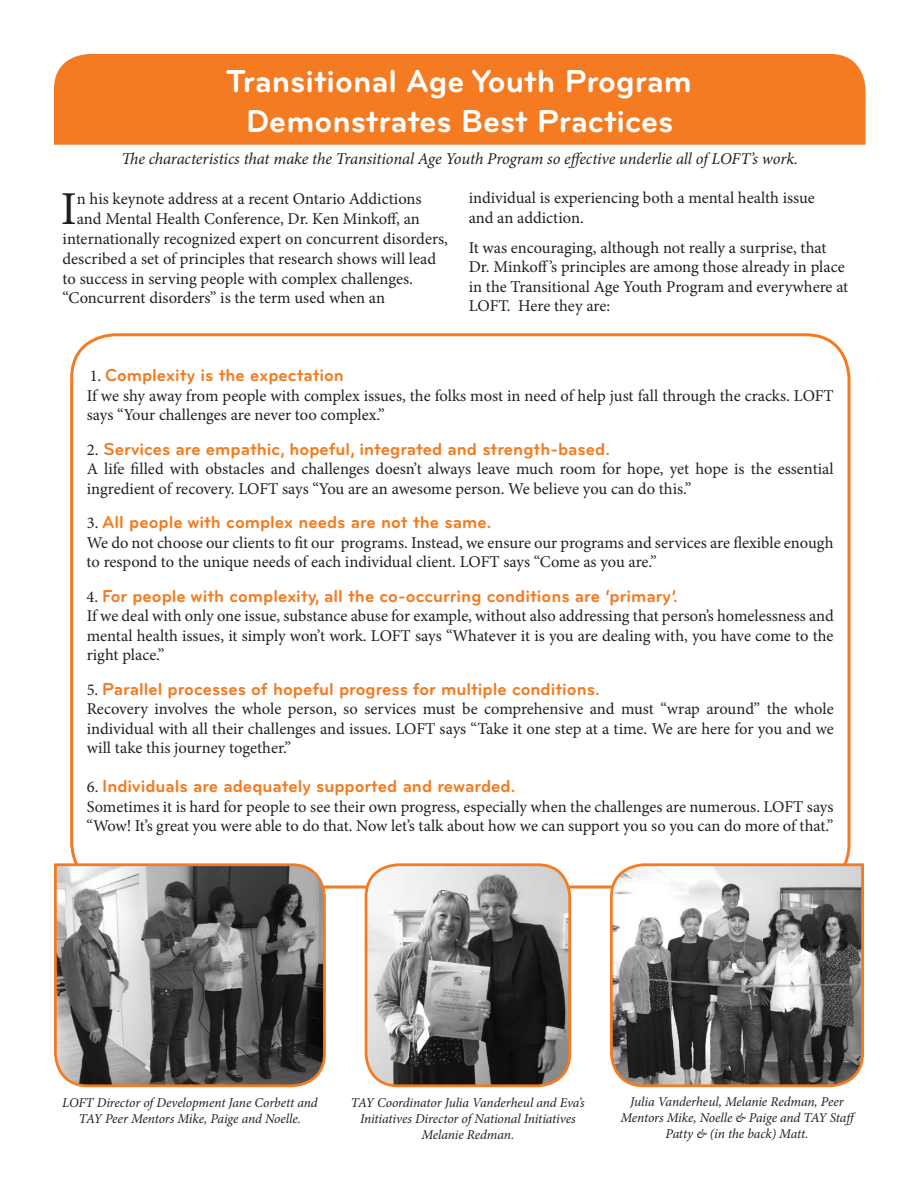
<style>
.page{position:relative;width:918px;height:1188px;background:#fff}
.page>*{position:absolute;margin:0;border:0;box-sizing:border-box;transform-origin:0 0}
.t1{font:47.25px "Minion Pro";color:#231f20}
.t2{font:700 33px/39.6px "Bryant";color:#fff;text-align:center}
.t3{font:700 18px "Bryant";color:#f47b21}
.t4{font:16.5px/19.5px "Minion Pro";color:#231f20}
.t5{font:italic 16.5px "Minion Pro";letter-spacing:-.01em;color:#231f20}
.t6{font:italic 13.5px/16.2px "Minion Pro";letter-spacing:-.01em;color:#231f20;text-align:center}
.s1{font-family:"Minion Pro";font-weight:400;font-size:16.5px;color:#231f20}
</style>
<div class="page">
<div style="left:54px;top:54px;width:812px;height:91px;background:#f47b21"></div>
<svg style="left:609px;top:862px;width:255px;height:226px;background:#898480"></svg>
<img style="left:366px;top:865px;width:204px;height:221px">
<div style="left:365px;top:863px;width:206px;height:224px;border:3px solid #f47b21;border-radius:32px"></div>
<svg style="left:54px;top:862px;width:273px;height:226px;background:#77726e"></svg>
<h2 class="t2" style="left:226px;top:61px;width:468px">Transitional Age Youth Program<br>Demonstrates Best Practices</h2>
<p class="t5" style="left:121px;top:148px;width:678px">The characteristics that make the Transitional Age Youth Program so effective underlie all of LOFT’s work.</p>
<h1 class="t1" style="left:61px;top:177px;width:18px">I</h1>
<p class="t4" style="left:77px;top:189px;width:346px">n his keynote address at a recent Ontario Addictions</p>
<p class="t4" style="left:77px;top:209px;width:345px">and Mental Health Conference, Dr. Ken Minkoff, an</p>
<p class="t4" style="left:63px;top:229px;width:387px">internationally recognized expert on concurrent disorders,</p>
<p class="t4" style="left:63px;top:249px;width:375px">described a set of principles that research shows will lead</p>
<p class="t4" style="left:63px;top:269px;width:352px">to success in serving people with complex challenges.</p>
<p class="t4" style="left:63px;top:289px;width:324px">“Concurrent disorders” is the term used when an</p>
<p class="t4" style="left:469px;top:188px;width:348px">individual is experiencing both a mental health issue and an addiction.</p>
<p class="t4" style="left:469px;top:238px;width:381px">It was encouraging, although not really a surprise, that Dr. Minkoff’s principles are among those already in place in the Transitional Age Youth Program and everywhere at LOFT. Here they are:</p>
<p class="t3" style="left:90px;top:364px;width:256px"><span class="s1">1.</span> Complexity is the expectation</p>
<p class="t4" style="left:87px;top:386px;width:749px">If we shy away from people with complex issues, the folks most in need of help just fall through the cracks. LOFT says “Your challenges are never too complex.”</p>
<p class="t3" style="left:87px;top:438px;width:525px"><span class="s1">2.</span> Services are empathic, hopeful, integrated and strength-based.</p>
<p class="t4" style="left:87px;top:459px;width:749px">A life filled with obstacles and challenges doesn’t always leave much room for hope, yet hope is the essential ingredient of recovery. LOFT says “You are an awesome person. We believe you can do this.”</p>
<p class="t3" style="left:87px;top:511px;width:406px"><span class="s1">3.</span> All people with complex needs are not the same.</p>
<p class="t4" style="left:87px;top:533px;width:749px">We do not choose our clients to fit our programs. Instead, we ensure our programs and services are flexible enough to respond to the unique needs of each individual client. LOFT says “Come as you are.”</p>
<p class="t3" style="left:87px;top:585px;width:593px"><span class="s1">4.</span> For people with complexity, all the co-occurring conditions are ‘primary’.</p>
<p class="t4" style="left:87px;top:606px;width:749px;text-align:justify">If we deal with only one issue, substance abuse for example, without also addressing that person’s homelessness and mental health issues, it simply won’t work. LOFT says “Whatever it is you are dealing with, you have come to the right place.”</p>
<p class="t3" style="left:87px;top:678px;width:515px"><span class="s1">5.</span> Parallel processes of hopeful progress for multiple conditions.</p>
<p class="t4" style="left:87px;top:699px;width:749px;text-align:justify">Recovery involves the whole person, so services must be comprehensive and must “wrap around” the whole individual with all their challenges and issues. LOFT says “Take it one step at a time. We are here for you and we will take this journey together.”</p>
<p class="t3" style="left:87px;top:775px;width:430px"><span class="s1">6.</span> Individuals are adequately supported and rewarded.</p>
<p class="t4" style="left:87px;top:797px;width:749px">Sometimes it is hard for people to see their own progress, especially when the challenges are numerous. LOFT says “Wow! It’s great you were able to do that. Now let’s talk about how we can support you so you can do more of that.”</p>
<p class="t6" style="left:62px;top:1094px;width:257px">LOFT Director of Development Jane Corbett and<br>TAY Peer Mentors Mike, Paige and Noelle.</p>
<p class="t6" style="left:620px;top:1094px;width:239px">Julia Vanderheul, Melanie Redman, Peer<br>Mentors Mike, Noelle &amp; Paige and TAY Staff<br>Patty &amp; (in the back) Matt.</p>
<p class="t6" style="left:351px;top:1094px;width:235px">TAY Coordinator Julia Vanderheul and Eva’s<br>Initiatives Director of National Initiatives<br>Melanie Redman.</p>
</div>
